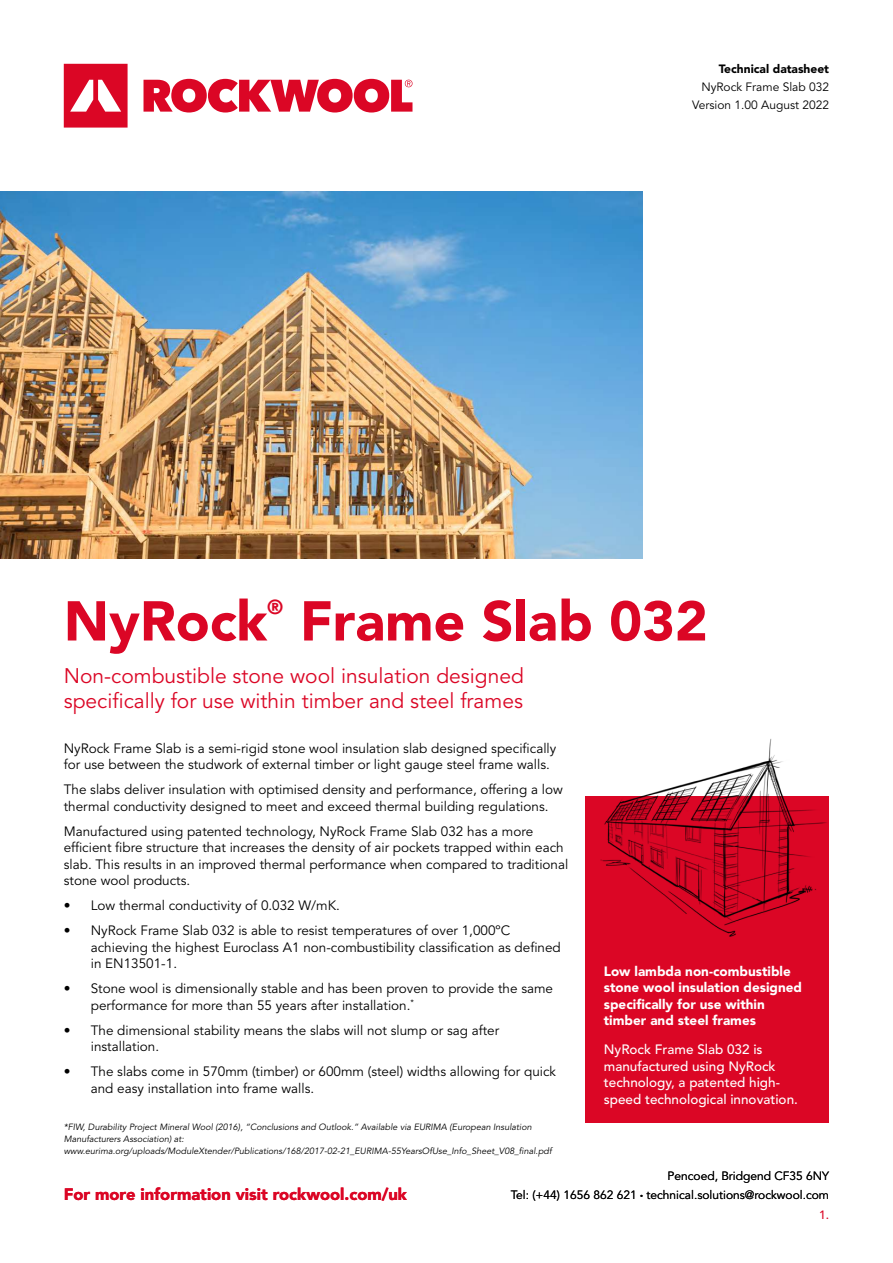
<style>
.page{position:relative;width:893px;height:1263px;background:#fff}
.page>*{position:absolute;margin:0;border:0;box-sizing:border-box;transform-origin:0 0}
.t1{font:900 55.5px "Avenir LT Std";color:#db0625}
.t2{font:21px/25.2px "Avenir LT Std";color:#db0625}
.t3{font:900 20.1px "Avenir LT Std";color:#db0625}
.t4{font:900 16.5px "Avenir LT Std";color:#db0625}
.t5{font:13.5px/16.5px "Avenir LT Std";color:#000}
.t6{font:500 13.5px/16.5px "Avenir LT Std";color:#fff}
.t7{font:900 13.5px/16.5px "Avenir LT Std";color:#fff}
.t8{font:12px/18px "Avenir LT Std";color:#000;text-align:right}
.t9{font:900 12px "Avenir LT Std";color:#000}
.t10{font:500 12px "Avenir LT Std";color:#db0625}
.t11{font:italic 9px/12px "Avenir LT Std";color:#000}
.s1{font-size:6px}
</style>
<div class="page">
<img style="left:0;top:192px;width:642px;height:367px">
<svg style="left:64px;top:64px;width:64px;height:64px"></svg>
<svg style="left:144px;top:79px;width:268px;height:34px"></svg>
<div style="left:585px;top:796px;width:244px;height:327px;background:#db0625"></div>
<img style="left:600px;top:739px;width:227px;height:198px">
<p class="t9" style="left:719px;top:64px;width:112px">Technical datasheet</p>
<p class="t8" style="left:692px;top:79px;width:139px">NyRock Frame Slab 032<br>Version 1.00 August 2022</p>
<h1 class="t1" style="left:64px;top:598px;width:205px">NyRock</h1>
<h3 class="t3" style="left:267px;top:598px;width:18px">®</h3>
<h1 class="t1" style="left:300px;top:598px;width:409px">Frame Slab 032</h1>
<h2 class="t2" style="left:64px;top:665px;width:462px">Non-combustible stone wool insulation designed specifically for use within timber and steel frames</h2>
<p class="t5" style="left:64px;top:741px;width:494px">NyRock Frame Slab is a semi-rigid stone wool insulation slab designed specifically for use between the studwork of external timber or light gauge steel frame walls.</p>
<p class="t5" style="left:64px;top:783px;width:500px">The slabs deliver insulation with optimised density and performance, offering a low thermal conductivity designed to meet and exceed thermal building regulations.</p>
<p class="t5" style="left:64px;top:824px;width:506px">Manufactured using patented technology, NyRock Frame Slab 032 has a more efficient fibre structure that increases the density of air pockets trapped within each slab. This results in an improved thermal performance when compared to traditional stone wool products.</p>
<p class="t5" style="left:64px;top:899px;width:278px">• Low thermal conductivity of 0.032 W/mK.</p>
<p class="t5" style="left:91px;top:924px;width:472px;text-indent:-27px">• NyRock Frame Slab 032 is able to resist temperatures of over 1,000ºC achieving the highest Euroclass A1 non-combustibility classification as defined in EN13501-1.</p>
<p class="t5" style="left:91px;top:982px;width:464px;text-indent:-27px">• Stone wool is dimensionally stable and has been proven to provide the same performance for more than 55 years after installation.<sup>*</sup></p>
<p class="t5" style="left:91px;top:1023px;width:410px;text-indent:-27px">• The dimensional stability means the slabs will not slump or sag after installation.</p>
<p class="t5" style="left:91px;top:1065px;width:467px;text-indent:-27px">• The slabs come in 570mm (timber) or 600mm (steel) widths allowing for quick and easy installation into frame walls.</p>
<p class="t7" style="left:604px;top:964px;width:200px">Low lambda non-combustible stone wool insulation designed specifically for use within timber and steel frames</p>
<p class="t6" style="left:604px;top:1043px;width:196px">NyRock Frame Slab 032 is manufactured using NyRock technology, a patented high&shy;speed technological innovation.</p>
<p class="t11" style="left:64px;top:1121px;width:489px">*FIW, Durability Project Mineral Wool (2016), “Conclusions and Outlook.” Available via EURIMA (European Insulation<br>Manufacturers Association) at: www.eurima.org/uploads/ModuleXtender/Publications/168/2017-02-21_EURIMA-55YearsOfUse_Info_Sheet_V08_final.pdf</p>
<p class="t4" style="left:64px;top:1187px;width:345px">For more information visit rockwool.com/uk</p>
<p class="t8" style="left:511px;top:1168px;width:320px;line-height:19px">Pencoed, Bridgend CF35 6NY<br>Tel: (+44) 1656 862 621 <span class="s1">•</span> technical.solutions@rockwool.com</p>
<p class="t10" style="left:819px;top:1209px;width:12px">1.</p>
</div>
